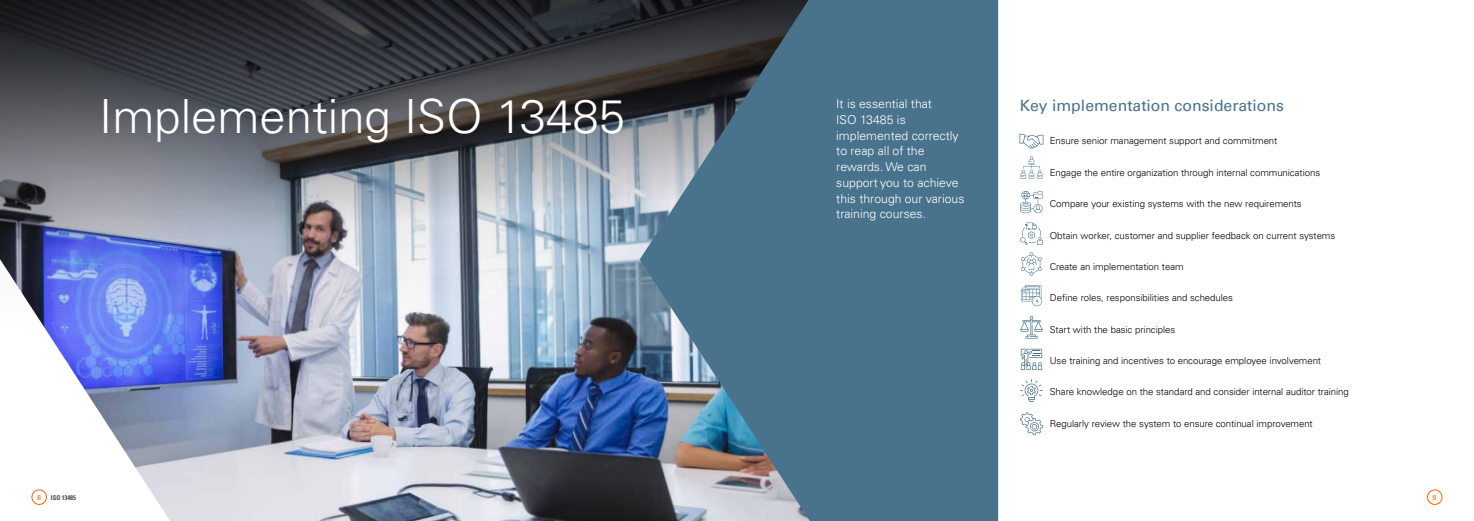
<style>
.page{position:relative;width:1474px;height:521px;background:#fff}
.page>*{position:absolute;margin:0;border:0;box-sizing:border-box;transform-origin:0 0}
.t1{font:300 47.25px "Univers LT Pro 45";color:#fff}
.t2{font:15.75px "Univers LT Pro 55 Roman";color:#49738b}
.t3{font:300 12.25px/15.8px "Univers LT Pro 45";color:#fff}
.t4{font:300 9.62px "Univers LT Pro 45";letter-spacing:-.005em;color:#000}
.t5{font:7px "Univers LT Pro 55 Roman";color:#f60}
.t6{font:7px "Univers LT Pro 55 Roman";color:#ec6608}
.t7{font:700 condensed 6.56px "Univers LT Pro";letter-spacing:-.01em;color:#4a4a49}
</style>
<div class="page">
<img style="left:31px;top:340px;width:608px;height:181px">
<img style="left:0;top:0;width:639px;height:340px">
<svg style="left:639px;top:0;width:359px;height:521px;fill:#49738d"></svg>
<div style="left:1426px;top:489px;width:16px;height:16px;border:1px solid #f60;border-radius:50%"></div>
<div style="left:32px;top:489px;width:15px;height:16px;border:1px solid #ec6608;border-radius:50%"></div>
<svg style="left:1019px;top:134px;width:24px;height:15px"></svg>
<svg style="left:1020px;top:156px;width:22px;height:22px"></svg>
<svg style="left:1020px;top:191px;width:22px;height:22px"></svg>
<svg style="left:1020px;top:222px;width:22px;height:23px"></svg>
<svg style="left:1021px;top:252px;width:20px;height:24px"></svg>
<svg style="left:1020px;top:285px;width:22px;height:21px"></svg>
<svg style="left:1020px;top:316px;width:22px;height:23px"></svg>
<svg style="left:1020px;top:349px;width:22px;height:21px"></svg>
<svg style="left:1020px;top:379px;width:22px;height:23px"></svg>
<svg style="left:1020px;top:412px;width:22px;height:23px"></svg>
<h1 class="t1" style="left:99px;top:86px;width:527px">Implementing ISO 13485</h1>
<p class="t6" style="left:37px;top:492px;width:5px">8</p>
<p class="t7" style="left:51px;top:493px;width:26px">ISO 13485</p>
<p class="t3" style="left:836px;top:96px;width:130px">It is essential that<br>ISO 13485 is implemented correctly to reap all of the rewards. We can support you to achieve this through our various training courses.</p>
<h2 class="t2" style="left:1019px;top:94px;width:265px">Key implementation considerations</h2>
<p class="t4" style="left:1049px;top:135px;width:229px">Ensure senior management support and commitment</p>
<p class="t4" style="left:1049px;top:166px;width:272px">Engage the entire organization through internal communications</p>
<p class="t4" style="left:1049px;top:197px;width:253px">Compare your existing systems with the new requirements</p>
<p class="t4" style="left:1049px;top:229px;width:287px">Obtain worker, customer and supplier feedback on current systems</p>
<p class="t4" style="left:1049px;top:260px;width:135px">Create an implementation team</p>
<p class="t4" style="left:1049px;top:292px;width:185px">Define roles, responsibilities and schedules</p>
<p class="t4" style="left:1049px;top:323px;width:127px">Start with the basic principles</p>
<p class="t4" style="left:1049px;top:354px;width:273px">Use training and incentives to encourage employee involvement</p>
<p class="t4" style="left:1049px;top:386px;width:300px">Share knowledge on the standard and consider internal auditor training</p>
<p class="t4" style="left:1049px;top:417px;width:264px">Regularly review the system to ensure continual improvement</p>
<p class="t5" style="left:1432px;top:492px;width:5px">9</p>
</div>
